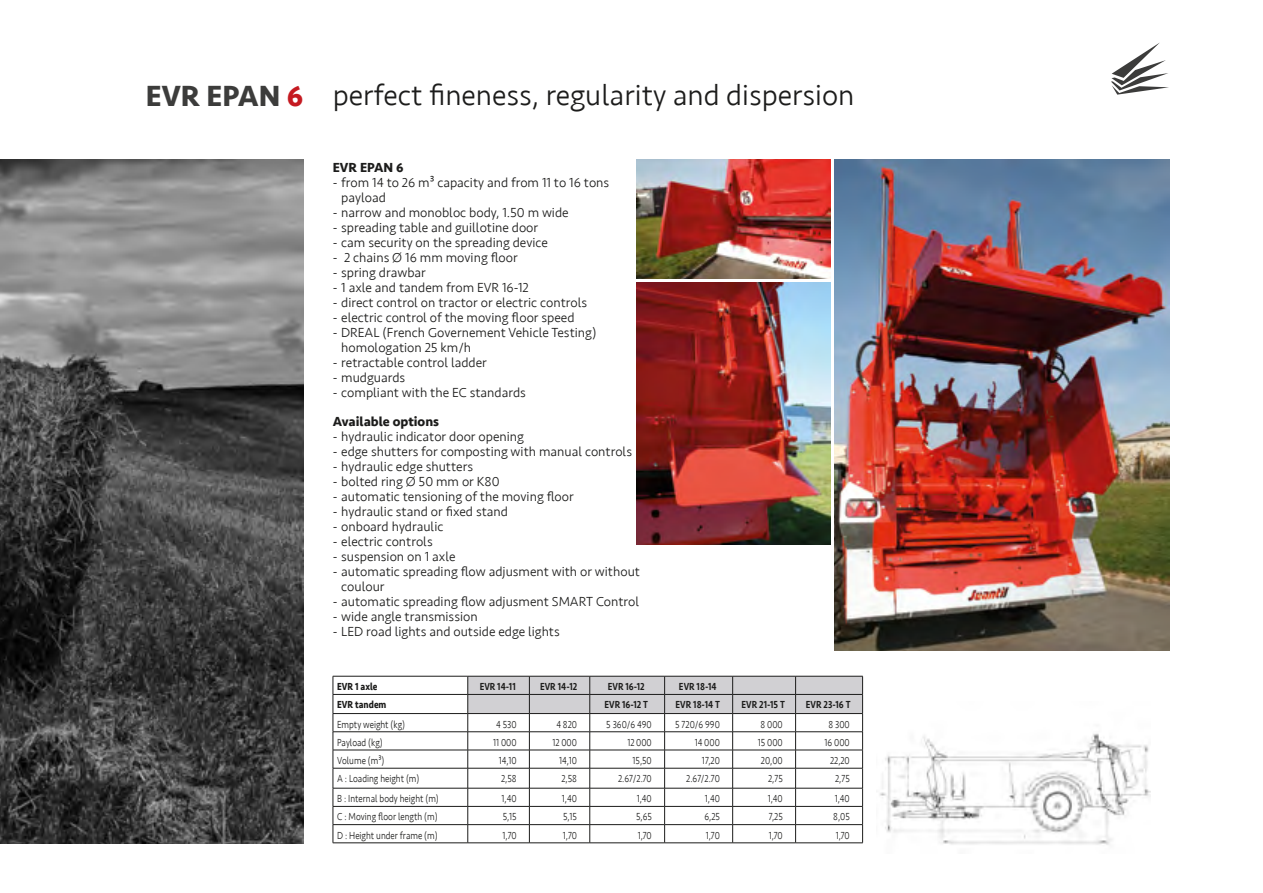
<style>
.page{position:relative;width:1263px;height:893px;background:#fff}
.page>*{position:absolute;margin:0;border:0;box-sizing:border-box;transform-origin:0 0}
.Texte_descriptif{font:300 30px "Seravek";color:#1c1c1b}
.Texte_descriptif-2{font:700 30px "Seravek";color:#3c3c3b}
.t1{font:300 13.5px/15px "Seravek";color:#1c1c1b}
.Texte_descriptif-3{font:700 13.5px "Seravek";color:#1c1c1b}
.Texte_descriptif-4{font:300 10.5px "Seravek";color:#1c1c1b;scale:.85 1}
.Texte_descriptif-5{font:500 10.5px "Seravek";color:#1c1c1b;scale:.85 1}
.Texte_descriptif-6{font:700 10.5px "Seravek";color:#1c1c1b;scale:.85 1}
.s1{color:#c51a21}
</style>
<div class="page">
<img style="left:834px;top:160px;width:335px;height:491px">
<img style="left:637px;top:160px;width:193px;height:119px">
<svg style="left:1111px;top:43px;width:58px;height:52px"></svg>
<img style="left:0;top:160px;width:303px;height:683px">
<hr style="left:1262px;top:358px;width:1px;height:127px;background:#d9d9d8">
<img style="left:879px;top:733px;width:271px;height:112px">
<img style="left:637px;top:282px;width:193px;height:262px">
<hr style="left:333px;top:731px;width:135px;height:1px;background:#1c1c1b">
<hr style="left:333px;top:750px;width:135px;height:1px;background:#1c1c1b">
<hr style="left:333px;top:768px;width:135px;height:1px;background:#1c1c1b">
<hr style="left:333px;top:788px;width:135px;height:1px;background:#1c1c1b">
<hr style="left:333px;top:806px;width:135px;height:1px;background:#1c1c1b">
<hr style="left:333px;top:824px;width:135px;height:1px;background:#1c1c1b">
<hr style="left:333px;top:843px;width:135px;height:1px;background:#1c1c1b">
<hr style="left:468px;top:843px;width:61px;height:1px;background:#1c1c1b">
<hr style="left:529px;top:843px;width:61px;height:1px;background:#1c1c1b">
<hr style="left:590px;top:843px;width:75px;height:1px;background:#1c1c1b">
<hr style="left:665px;top:843px;width:68px;height:1px;background:#1c1c1b">
<hr style="left:733px;top:843px;width:63px;height:1px;background:#1c1c1b">
<hr style="left:796px;top:843px;width:67px;height:1px;background:#1c1c1b">
<hr style="left:333px;top:676px;width:135px;height:1px;background:#1c1c1b">
<hr style="left:333px;top:694px;width:135px;height:1px;background:#1c1c1b">
<svg style="left:333px;top:676px;width:1px;height:167px"></svg>
<svg style="left:467px;top:676px;width:396px;height:167px"></svg>
<hr style="left:333px;top:713px;width:135px;height:1px;background:#1c1c1b">
<p class="Texte_descriptif-2" style="left:146px;top:72px;width:159px">EVR EPAN <span class="s1">6</span></p>
<p class="Texte_descriptif" style="left:333px;top:77px;width:523px">perfect fineness, regularity and dispersion</p>
<p class="Texte_descriptif-3" style="left:333px;top:157px;width:72px">EVR EPAN 6</p>
<p class="t1" style="left:341px;top:175px;width:270px;text-indent:-9px">- from 14 to 26 m³ capacity and from 11 to 16 tons payload</p>
<p class="t1" style="left:333px;top:205px;width:237px">- narrow and monobloc body, 1.50 m wide</p>
<p class="t1" style="left:333px;top:220px;width:207px">- spreading table and guillotine door</p>
<p class="t1" style="left:333px;top:235px;width:217px">- cam security on the spreading device</p>
<p class="t1" style="left:333px;top:250px;width:187px">- 2 chains Ø 16 mm moving floor</p>
<p class="t1" style="left:333px;top:265px;width:95px">- spring drawbar</p>
<p class="t1" style="left:333px;top:280px;width:198px">- 1 axle and tandem from EVR 16-12</p>
<p class="t1" style="left:333px;top:295px;width:256px">- direct control on tractor or electric controls</p>
<p class="t1" style="left:333px;top:310px;width:243px">- electric control of the moving floor speed</p>
<p class="t1" style="left:341px;top:325px;width:257px;text-indent:-9px">- DREAL (French Governement Vehicle Testing) homologation 25 km/h</p>
<p class="t1" style="left:333px;top:355px;width:156px">- retractable control ladder</p>
<p class="t1" style="left:333px;top:370px;width:74px">- mudguards</p>
<p class="t1" style="left:333px;top:385px;width:195px">- compliant with the EC standards</p>
<p class="Texte_descriptif-3" style="left:333px;top:411px;width:108px">Available options</p>
<p class="t1" style="left:333px;top:429px;width:193px">- hydraulic indicator door opening</p>
<p class="t1" style="left:333px;top:444px;width:301px">- edge shutters for composting with manual controls</p>
<p class="t1" style="left:333px;top:459px;width:142px">- hydraulic edge shutters</p>
<p class="t1" style="left:333px;top:474px;width:168px">- bolted ring Ø 50 mm or K80</p>
<p class="t1" style="left:333px;top:489px;width:243px">- automatic tensioning of the moving floor</p>
<p class="t1" style="left:333px;top:504px;width:177px">- hydraulic stand or fixed stand</p>
<p class="t1" style="left:333px;top:519px;width:112px">- onboard hydraulic</p>
<p class="t1" style="left:333px;top:534px;width:101px">- electric controls</p>
<p class="t1" style="left:333px;top:549px;width:124px">- suspension on 1 axle</p>
<p class="t1" style="left:341px;top:564px;width:300px;text-indent:-9px">- automatic spreading flow adjusment with or without coulour</p>
<p class="t1" style="left:333px;top:594px;width:308px">- automatic spreading flow adjusment SMART Control</p>
<p class="t1" style="left:333px;top:609px;width:146px">- wide angle transmission</p>
<p class="t1" style="left:333px;top:624px;width:229px">- LED road lights and outside edge lights</p>
<p class="Texte_descriptif-6" style="left:337px;top:678px;width:49px">EVR 1 axle</p>
<p class="Texte_descriptif-5" style="left:480px;top:680px;width:44px">EVR 14-11</p>
<p class="Texte_descriptif-5" style="left:540px;top:680px;width:45px">EVR 14-12</p>
<p class="Texte_descriptif-5" style="left:608px;top:680px;width:45px">EVR 16-12</p>
<p class="Texte_descriptif-5" style="left:679px;top:680px;width:46px">EVR 18-14</p>
<p class="Texte_descriptif-6" style="left:337px;top:696px;width:59px">EVR tandem</p>
<p class="Texte_descriptif-5" style="left:604px;top:698px;width:53px">EVR 16-12 T</p>
<p class="Texte_descriptif-5" style="left:676px;top:698px;width:54px">EVR 18-14 T</p>
<p class="Texte_descriptif-5" style="left:742px;top:698px;width:52px">EVR 21-15 T</p>
<p class="Texte_descriptif-5" style="left:806px;top:698px;width:54px">EVR 23-16 T</p>
<p class="Texte_descriptif-4" style="left:337px;top:718px;width:82px">Empty weight (kg)</p>
<p class="Texte_descriptif-4" style="left:496px;top:718px;width:25px">4 530</p>
<p class="Texte_descriptif-4" style="left:556px;top:718px;width:26px">4 820</p>
<p class="Texte_descriptif-4" style="left:606px;top:718px;width:55px">5 360/6 490</p>
<p class="Texte_descriptif-4" style="left:675px;top:718px;width:54px">5 720/6 990</p>
<p class="Texte_descriptif-4" style="left:761px;top:718px;width:28px">8 000</p>
<p class="Texte_descriptif-4" style="left:829px;top:718px;width:26px">8 300</p>
<p class="Texte_descriptif-4" style="left:337px;top:736px;width:55px">Payload (kg)</p>
<p class="Texte_descriptif-4" style="left:493px;top:736px;width:29px">11 000</p>
<p class="Texte_descriptif-4" style="left:552px;top:736px;width:30px">12 000</p>
<p class="Texte_descriptif-4" style="left:627px;top:736px;width:30px">12 000</p>
<p class="Texte_descriptif-4" style="left:695px;top:736px;width:31px">14 000</p>
<p class="Texte_descriptif-4" style="left:758px;top:736px;width:31px">15 000</p>
<p class="Texte_descriptif-4" style="left:825px;top:736px;width:31px">16 000</p>
<p class="Texte_descriptif-4" style="left:337px;top:754px;width:57px">Volume (m³)</p>
<p class="Texte_descriptif-4" style="left:499px;top:754px;width:22px">14,10</p>
<p class="Texte_descriptif-4" style="left:559px;top:754px;width:22px">14,10</p>
<p class="Texte_descriptif-4" style="left:633px;top:754px;width:24px">15,50</p>
<p class="Texte_descriptif-4" style="left:702px;top:754px;width:23px">17,20</p>
<p class="Texte_descriptif-4" style="left:761px;top:754px;width:27px">20,00</p>
<p class="Texte_descriptif-4" style="left:830px;top:754px;width:25px">22,20</p>
<p class="Texte_descriptif-4" style="left:337px;top:772px;width:98px">A : Loading height (m)</p>
<p class="Texte_descriptif-4" style="left:501px;top:772px;width:20px">2,58</p>
<p class="Texte_descriptif-4" style="left:561px;top:772px;width:20px">2,58</p>
<p class="Texte_descriptif-4" style="left:618px;top:772px;width:41px">2.67/2.70</p>
<p class="Texte_descriptif-4" style="left:686px;top:772px;width:41px">2.67/2.70</p>
<p class="Texte_descriptif-4" style="left:768px;top:772px;width:19px">2,75</p>
<p class="Texte_descriptif-4" style="left:835px;top:772px;width:19px">2,75</p>
<p class="Texte_descriptif-4" style="left:337px;top:792px;width:121px">B : Internal body height (m)</p>
<p class="Texte_descriptif-4" style="left:502px;top:792px;width:19px">1,40</p>
<p class="Texte_descriptif-4" style="left:562px;top:792px;width:19px">1,40</p>
<p class="Texte_descriptif-4" style="left:637px;top:792px;width:19px">1,40</p>
<p class="Texte_descriptif-4" style="left:705px;top:792px;width:19px">1,40</p>
<p class="Texte_descriptif-4" style="left:768px;top:792px;width:19px">1,40</p>
<p class="Texte_descriptif-4" style="left:835px;top:792px;width:19px">1,40</p>
<p class="Texte_descriptif-4" style="left:337px;top:811px;width:120px">C : Moving floor length (m)</p>
<p class="Texte_descriptif-4" style="left:503px;top:811px;width:18px">5,15</p>
<p class="Texte_descriptif-4" style="left:563px;top:811px;width:18px">5,15</p>
<p class="Texte_descriptif-4" style="left:636px;top:811px;width:20px">5,65</p>
<p class="Texte_descriptif-4" style="left:704px;top:811px;width:20px">6,25</p>
<p class="Texte_descriptif-4" style="left:769px;top:811px;width:18px">7,25</p>
<p class="Texte_descriptif-4" style="left:833px;top:811px;width:21px">8,05</p>
<p class="Texte_descriptif-4" style="left:337px;top:829px;width:120px">D : Height under frame (m)</p>
<p class="Texte_descriptif-4" style="left:502px;top:829px;width:18px">1,70</p>
<p class="Texte_descriptif-4" style="left:563px;top:829px;width:18px">1,70</p>
<p class="Texte_descriptif-4" style="left:638px;top:829px;width:18px">1,70</p>
<p class="Texte_descriptif-4" style="left:706px;top:829px;width:18px">1,70</p>
<p class="Texte_descriptif-4" style="left:769px;top:829px;width:18px">1,70</p>
<p class="Texte_descriptif-4" style="left:836px;top:829px;width:18px">1,70</p>
</div>
